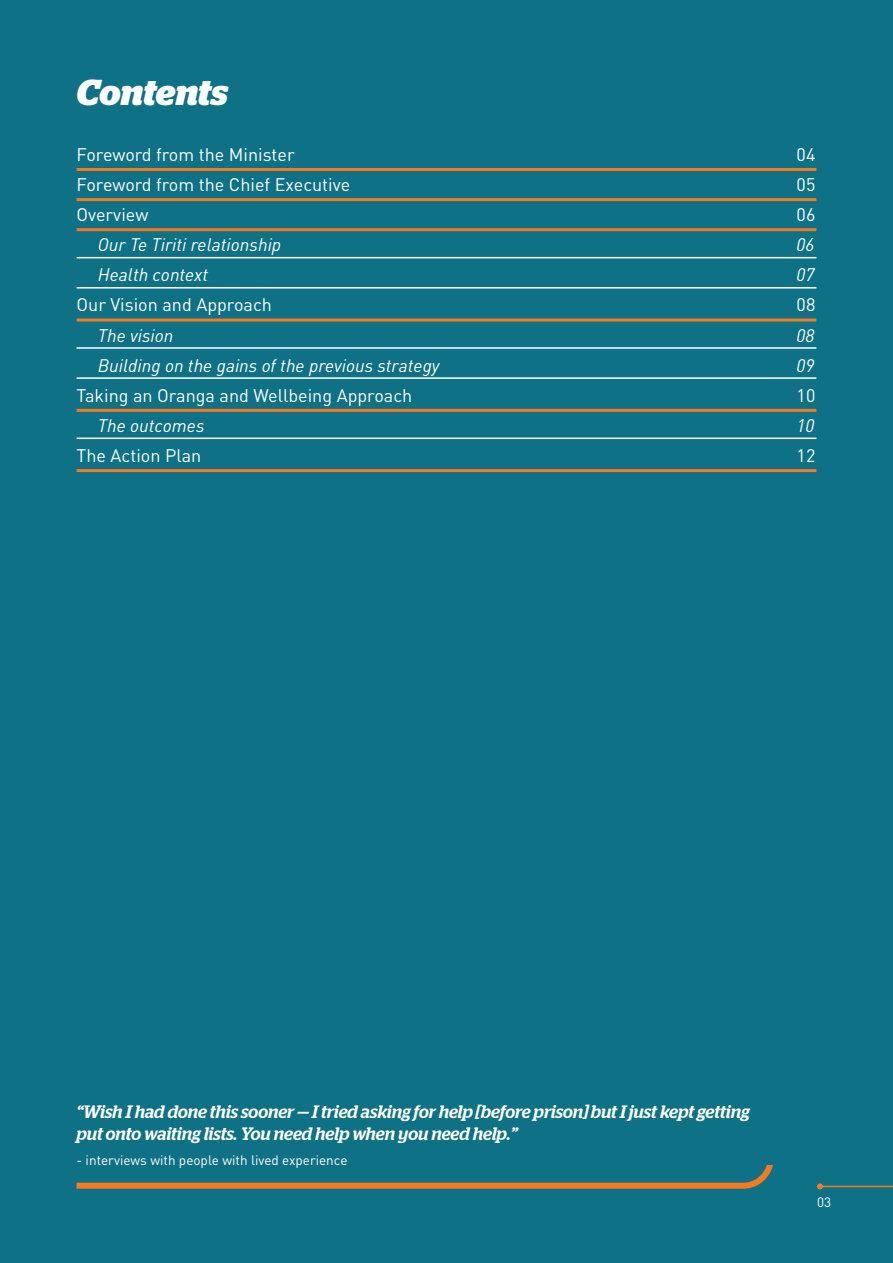
<style>
.page{position:relative;width:893px;height:1263px;background:#0f7185}
.page>*{position:absolute;margin:0;border:0;box-sizing:border-box;transform-origin:0 0}
.t1{font:italic 700 36px "Stag";color:#fff}
.t2{font:18px "DIN Pro";color:#fff}
.t3{font:italic 500 18px/21.6px "Stag";color:#fff}
.t4{font:italic 18px "DIN Pro";color:#fff}
.t5{font:13.5px "DIN Pro";color:#fff}
</style>
<div class="page">
<hr style="left:77px;top:168px;width:739px;height:3px;background:#f47b21">
<hr style="left:77px;top:198px;width:739px;height:3px;background:#f47b21">
<hr style="left:77px;top:228px;width:739px;height:3px;background:#f47b21">
<hr style="left:77px;top:257px;width:739px;height:1px;background:#fff">
<hr style="left:77px;top:287px;width:739px;height:1px;background:#fff">
<hr style="left:77px;top:318px;width:739px;height:3px;background:#f47b21">
<hr style="left:77px;top:347px;width:739px;height:2px;background:#fff">
<hr style="left:77px;top:377px;width:739px;height:2px;background:#fff">
<hr style="left:77px;top:409px;width:739px;height:3px;background:#f47b21">
<hr style="left:77px;top:438px;width:739px;height:1px;background:#fff">
<hr style="left:77px;top:469px;width:739px;height:3px;background:#f47b21">
<hr style="left:820px;top:1186px;width:73px;height:1px;background:#f47b21">
<svg style="left:817px;top:1183px;width:6px;height:6px"></svg>
<svg style="left:76px;top:1165px;width:697px;height:24px"></svg>
<h1 class="t1" style="left:77px;top:72px;width:153px">Contents</h1>
<p class="t2" style="left:77px;top:141px;width:220px">Foreword from the Minister</p>
<p class="t2" style="left:797px;top:141px;width:20px">04</p>
<p class="t2" style="left:77px;top:171px;width:275px">Foreword from the Chief Executive</p>
<p class="t2" style="left:797px;top:171px;width:20px">05</p>
<p class="t2" style="left:77px;top:201px;width:73px">Overview</p>
<p class="t2" style="left:797px;top:201px;width:20px">06</p>
<p class="t4" style="left:98px;top:231px;width:185px">Our Te Tiriti relationship</p>
<p class="t4" style="left:797px;top:231px;width:19px">06</p>
<p class="t4" style="left:98px;top:261px;width:112px">Health context</p>
<p class="t4" style="left:797px;top:261px;width:19px">07</p>
<p class="t2" style="left:77px;top:291px;width:197px">Our Vision and Approach</p>
<p class="t2" style="left:797px;top:291px;width:20px">08</p>
<p class="t4" style="left:98px;top:322px;width:77px">The vision</p>
<p class="t4" style="left:797px;top:322px;width:19px">08</p>
<p class="t4" style="left:98px;top:352px;width:343px">Building on the gains of the previous strategy</p>
<p class="t4" style="left:797px;top:352px;width:19px">09</p>
<p class="t2" style="left:77px;top:381px;width:337px">Taking an Oranga and Wellbeing Approach</p>
<p class="t2" style="left:797px;top:381px;width:20px">10</p>
<p class="t4" style="left:98px;top:412px;width:108px">The outcomes</p>
<p class="t4" style="left:797px;top:412px;width:19px">10</p>
<p class="t2" style="left:77px;top:442px;width:126px">The Action Plan</p>
<p class="t2" style="left:797px;top:442px;width:20px">12</p>
<p class="t3" style="left:77px;top:1101px;width:674px">“Wish I had done this sooner — I tried asking for help [before prison] but I just kept getting put onto waiting lists. You need help when you need help.”</p>
<p class="t5" style="left:77px;top:1149px;width:272px">- interviews with people with lived experience</p>
<p class="t5" style="left:817px;top:1192px;width:16px">03</p>
</div>
